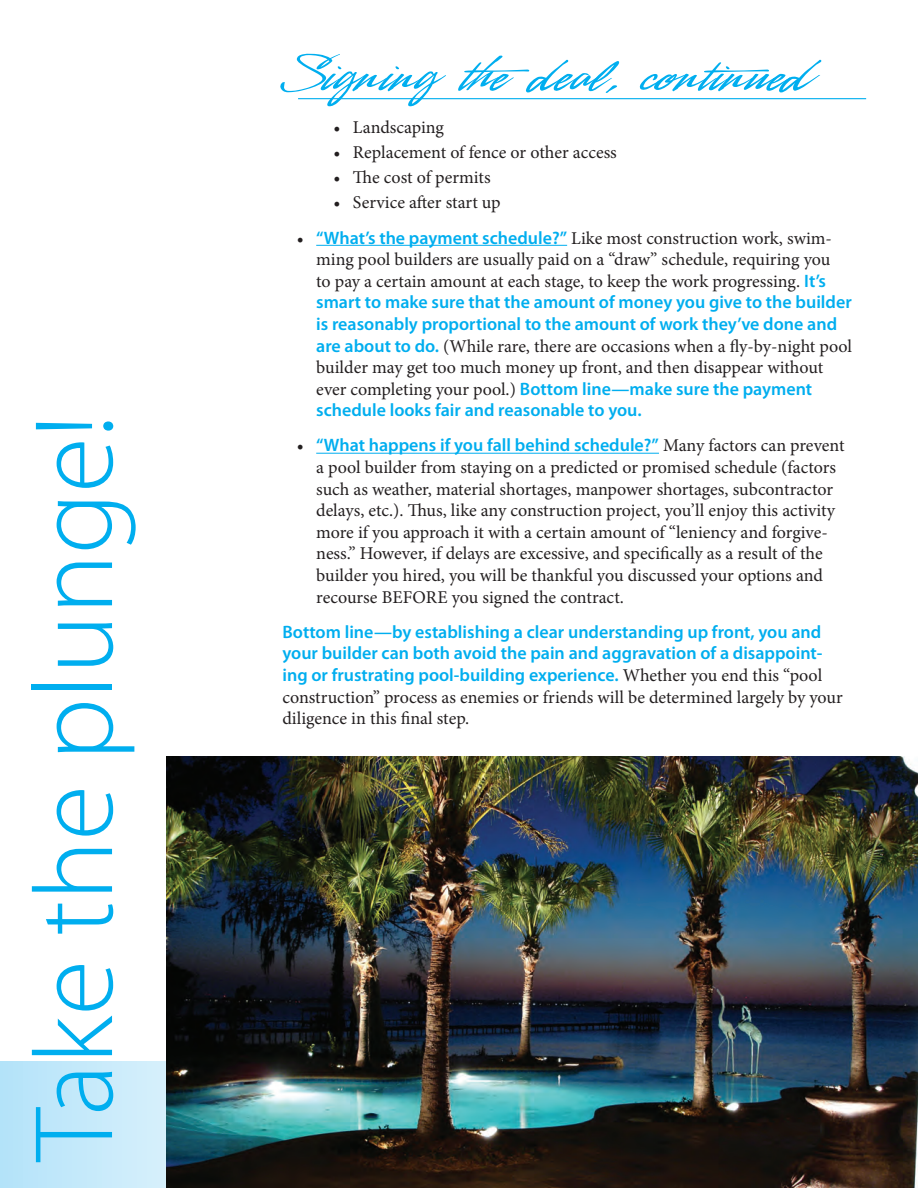
<style>
.page{position:relative;width:918px;height:1188px;background:#fff}
.page>*{position:absolute;margin:0;border:0;box-sizing:border-box;transform-origin:0 0}
.t1{font:300 112.95px "Myriad Pro";color:#00aeef}
.t2{font:72px "LHF Sofia Script";letter-spacing:-.005em;color:#00aeef}
.t3{font:18px/21.6px "Minion Pro";color:#231f20}
.t4{font:600 18px/21.6px "Myriad Pro";color:#00aeef}
.s1{font-family:"Myriad Pro";font-weight:600;color:#00aeef}
.s2{font-family:"Minion Pro";font-weight:400;color:#231f20}
</style>
<div class="page">
<svg style="left:0;top:1062px;width:166px;height:126px;background:#c4e9fa"></svg>
<hr style="left:316px;top:245px;width:251px;height:1px;background:#00aeef">
<hr style="left:316px;top:453px;width:343px;height:1px;background:#00aeef">
<hr style="left:298px;top:98px;width:568px;height:1px;background:#00aeef">
<img style="left:166px;top:756px;width:752px;height:432px">
<p class="t1" style="left:6px;top:1161px;width:748px;rotate:-90deg">Take the plunge!</p>
<p class="t2" style="left:283px;top:22px;width:529px">Signing the deal, continued</p>
<p class="t3" style="left:333px;top:117px;width:112px">• Landscaping</p>
<p class="t3" style="left:333px;top:142px;width:285px">• Replacement of fence or other access</p>
<p class="t3" style="left:333px;top:167px;width:159px">• The cost of permits</p>
<p class="t3" style="left:333px;top:192px;width:169px">• Service after start up</p>
<p class="t3" style="left:316px;top:227px;width:537px;text-indent:-19px">• <span class="s1">“What’s the payment schedule?”</span> Like most construction work, swim&shy;ming pool builders are usually paid on a “draw” schedule, requiring you<br>to pay a certain amount at each stage, to keep the work progressing. <span class="s1">It’s smart to make sure that the amount of money you give to the builder is reasonably proportional to the amount of work they’ve done and are about to do.</span> (While rare, there are occasions when a fly-by-night pool builder may get too much money up front, and then disappear without ever completing your pool.) <span class="s1">Bottom line—make sure the payment schedule looks fair and reasonable to you.</span></p>
<p class="t3" style="left:316px;top:435px;width:530px;text-indent:-19px">• <span class="s1">“What happens if you fall behind schedule?”</span> Many factors can prevent a pool builder from staying on a predicted or promised schedule (factors such as weather, material shortages, manpower shortages, subcontractor delays, etc.). Thus, like any construction project, you’ll enjoy this activity more if you approach it with a certain amount of “leniency and forgive&shy;ness.” However, if delays are excessive, and specifically as a result of the builder you hired, you will be thankful you discussed your options and recourse BEFORE you signed the contract.</p>
<p class="t4" style="left:282px;top:620px;width:562px">Bottom line—by establishing a clear understanding up front, you and your builder can both avoid the pain and aggravation of a disappoint&shy;ing or frustrating pool-building experience. <span class="s2">Whether you end this “pool construction” process as enemies or friends will be determined largely by your diligence in this final step.</span></p>
</div>
